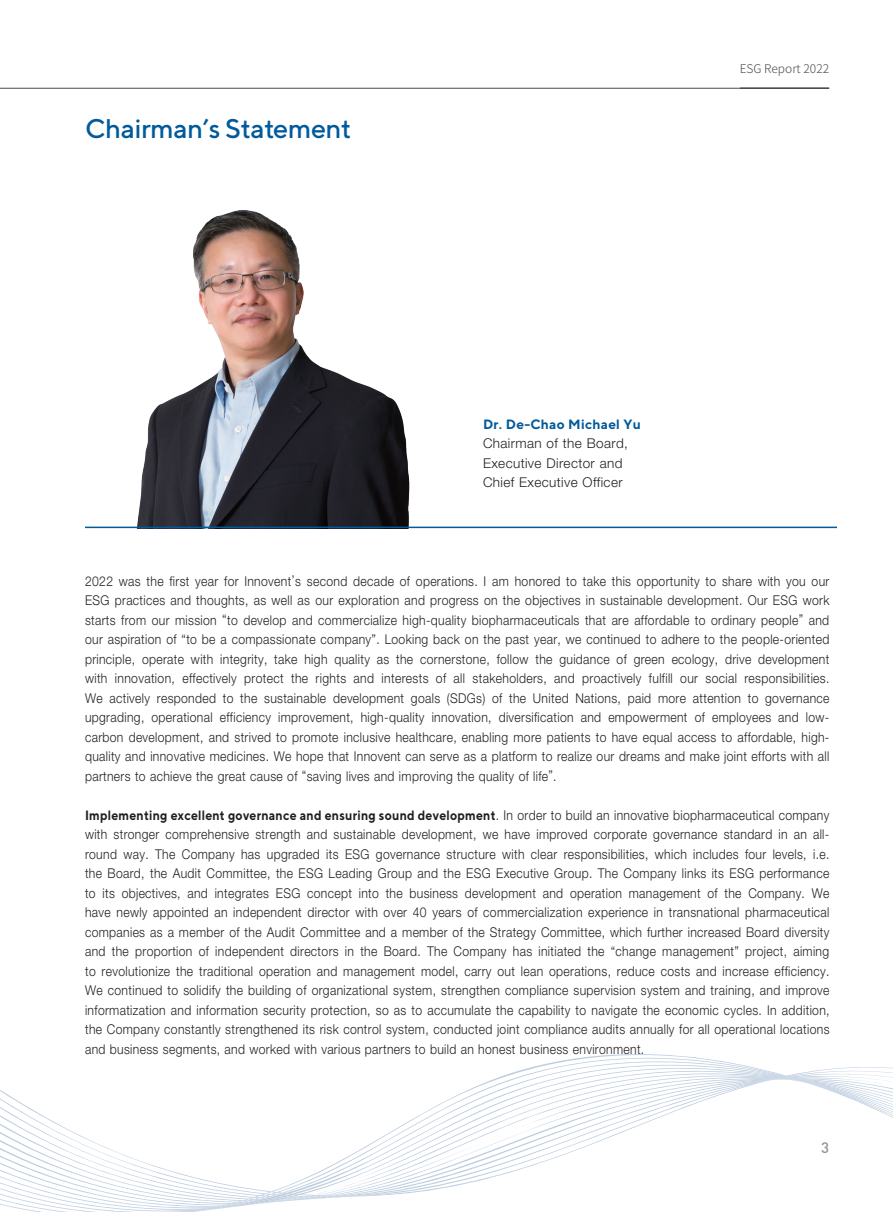
<style>
.page{position:relative;width:893px;height:1212px;background:#fff}
.page>*{position:absolute;margin:0;border:0;box-sizing:border-box;transform-origin:0 0}
.t1{font:500 27px "TT Norms";letter-spacing:-.01em;color:#005a9b}
.t2{font:500 15px "DIN Pro";color:#939598}
.t3{font:300 13.5px/19.5px "Helvetica Neue LT Pro";letter-spacing:.03em;color:#231f20;text-align:justify;scale:.9 1}
.t4{font:700 13.5px "TT Norms";letter-spacing:.02em;color:#231f20;scale:.9 1}
.t5{font:300 13.5px/19.5px "Helvetica Neue LT Pro";letter-spacing:.03em;color:#231f20}
.t6{font:700 13.5px "TT Norms";letter-spacing:.02em;color:#005a9b}
.t7{font:300 12px "Source Han Sans CN";color:#4b4c4d}
.s1{font-family:"Helvetica Neue LT Pro";font-weight:300}
</style>
<div class="page">
<svg style="left:0;top:1054px;width:893px;height:158px"></svg>
<img style="left:92px;top:210px;width:346px;height:317px">
<hr style="left:85px;top:527px;width:752px;height:1px;background:#005a9b">
<hr style="left:0;top:88px;width:829px;height:1px;background:#4b4c4d">
<hr style="left:740px;top:87px;width:89px;height:2px;background:#4b4c4d">
<h1 class="t1" style="left:85px;top:112px;width:268px">Chairman’s Statement</h1>
<p class="t7" style="left:740px;top:61px;width:91px">ESG Report 2022</p>
<p class="t6" style="left:483px;top:415px;width:159px">Dr. De-Chao Michael Yu</p>
<p class="t5" style="left:483px;top:433px;width:146px">Chairman of the Board,<br>Executive Director and<br>Chief Executive Officer</p>
<p class="t3" style="left:85px;top:571px;width:829px">2022 was the first year for Innovent’s second decade of operations. I am honored to take this opportunity to share with you our ESG practices and thoughts, as well as our exploration and progress on the objectives in sustainable development. Our ESG work starts from our mission “to develop and commercialize high-quality biopharmaceuticals that are affordable to ordinary people” and our aspiration of “to be a compassionate company”. Looking back on the past year, we continued to adhere to the people-oriented principle, operate with integrity, take high quality as the cornerstone, follow the guidance of green ecology, drive development with innovation, effectively protect the rights and interests of all stakeholders, and proactively fulfill our social responsibilities.<br>We actively responded to the sustainable development goals (SDGs) of the United Nations, paid more attention to governance upgrading, operational efficiency improvement, high-quality innovation, diversification and empowerment of employees and low&shy;carbon development, and strived to promote inclusive healthcare, enabling more patients to have equal access to affordable, high&shy;quality and innovative medicines. We hope that Innovent can serve as a platform to realize our dreams and make joint efforts with all partners to achieve the great cause of “saving lives and improving the quality of life”.</p>
<p class="t4" style="left:85px;top:806px;width:828px">Implementing excellent governance and ensuring sound development<span class="s1">. In order to build an innovative biopharmaceutical company</span></p>
<p class="t3" style="left:85px;top:824px;width:829px">with stronger comprehensive strength and sustainable development, we have improved corporate governance standard in an all&shy;round way. The Company has upgraded its ESG governance structure with clear responsibilities, which includes four levels, i.e. the Board, the Audit Committee, the ESG Leading Group and the ESG Executive Group. The Company links its ESG performance to its objectives, and integrates ESG concept into the business development and operation management of the Company. We have newly appointed an independent director with over 40 years of commercialization experience in transnational pharmaceutical companies as a member of the Audit Committee and a member of the Strategy Committee, which further increased Board diversity and the proportion of independent directors in the Board. The Company has initiated the “change management” project, aiming to revolutionize the traditional operation and management model, carry out lean operations, reduce costs and increase efficiency.<br>We continued to solidify the building of organizational system, strengthen compliance supervision system and training, and improve informatization and information security protection, so as to accumulate the capability to navigate the economic cycles. In addition, the Company constantly strengthened its risk control system, conducted joint compliance audits annually for all operational locations and business segments, and worked with various partners to build an honest business environment.</p>
<p class="t2" style="left:821px;top:1137px;width:9px">3</p>
</div>
